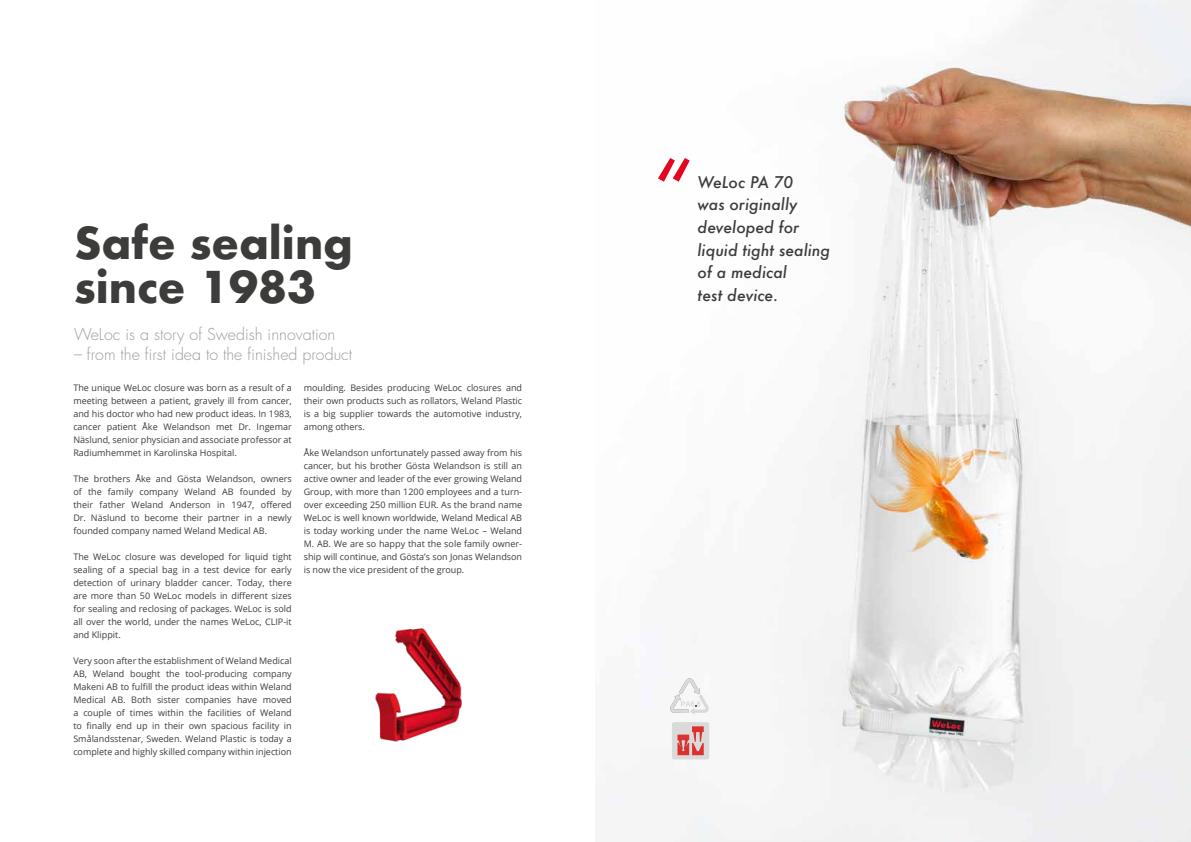
<style>
.page{position:relative;width:1191px;height:842px;background:#fff}
.page>*{position:absolute;margin:0;border:0;box-sizing:border-box;transform-origin:0 0}
.t1{font:italic 500 79px "Futura";color:#e40521}
.t2{font:700 42.6px/43.2px "Futura";color:#3c3c3b}
.t3{font:300 16px "Futura Std";color:#9d9d9c}
.t4{font:italic 500 15.7px/22.7px "Futura";color:#3c3c3b}
.t5{font:9px/13px "Open Sans";color:#3c3c3b;text-align:justify}
</style>
<div class="page">
<img style="left:375px;top:628px;width:87px;height:114px">
<img style="left:605px;top:0;width:586px;height:842px">
<svg style="left:670px;top:678px;width:39px;height:37px"></svg>
<div style="left:672px;top:722px;width:37px;height:37px;background:#dadada;border-radius:2px"></div>
<svg style="left:677px;top:726px;width:26px;height:29px"></svg>
<h2 class="t2" style="left:74px;top:222px;width:280px">Safe sealing since 1983</h2>
<h3 class="t3" style="left:74px;top:325px;width:263px">WeLoc is a story of Swedish innovation</h3>
<h3 class="t3" style="left:74px;top:344px;width:280px">– from the first idea to the finished product</h3>
<p class="t5" style="left:73px;top:381px;width:220px">The unique WeLoc closure was born as a result of a meeting between a patient, gravely ill from cancer, and his doctor who had new product ideas. In 1983, cancer patient Åke Welandson met Dr. Ingemar Näslund, senior physician and associate professor at Radiumhemmet in Karolinska Hospital.</p>
<p class="t5" style="left:73px;top:472px;width:220px">The brothers Åke and Gösta Welandson, owners of the family company Weland AB founded by their father Weland Anderson in 1947, offered Dr. Näslund to become their partner in a newly founded company named Weland Medical AB.</p>
<p class="t5" style="left:73px;top:550px;width:220px">The WeLoc closure was developed for liquid tight sealing of a special bag in a test device for early detection of urinary bladder cancer. Today, there are more than 50 WeLoc models in different sizes for sealing and reclosing of packages. WeLoc is sold all over the world, under the names WeLoc, CLIP-it and Klippit.</p>
<p class="t5" style="left:73px;top:654px;width:220px">Very soon after the establishment of Weland Medical AB, Weland bought the tool-producing company Makeni AB to fulfill the product ideas within Weland Medical AB. Both sister companies have moved a couple of times within the facilities of Weland to finally end up in their own spacious facility in Smålandsstenar, Sweden. Weland Plastic is today a complete and highly skilled company within injection</p>
<p class="t5" style="left:304px;top:381px;width:220px">moulding. Besides producing WeLoc closures and their own products such as rollators, Weland Plastic is a big supplier towards the automotive industry, among others.</p>
<p class="t5" style="left:304px;top:446px;width:220px">Åke Welandson unfortunately passed away from his cancer, but his brother Gösta Welandson is still an active owner and leader of the ever growing Weland Group, with more than 1200 employees and a turn&shy;over exceeding 250 million EUR. As the brand name WeLoc is well known worldwide, Weland Medical AB is today working under the name WeLoc – Weland M. AB. We are so happy that the sole family owner&shy;ship will continue, and Gösta’s son Jonas Welandson is now the vice president of the group.</p>
<h1 class="t1" style="left:651px;top:135px;width:41px">“</h1>
<h3 class="t4" style="left:697px;top:170px;width:134px">WeLoc PA 70<br>was originally developed for liquid tight sealing of a medical<br>test device.</h3>
</div>
